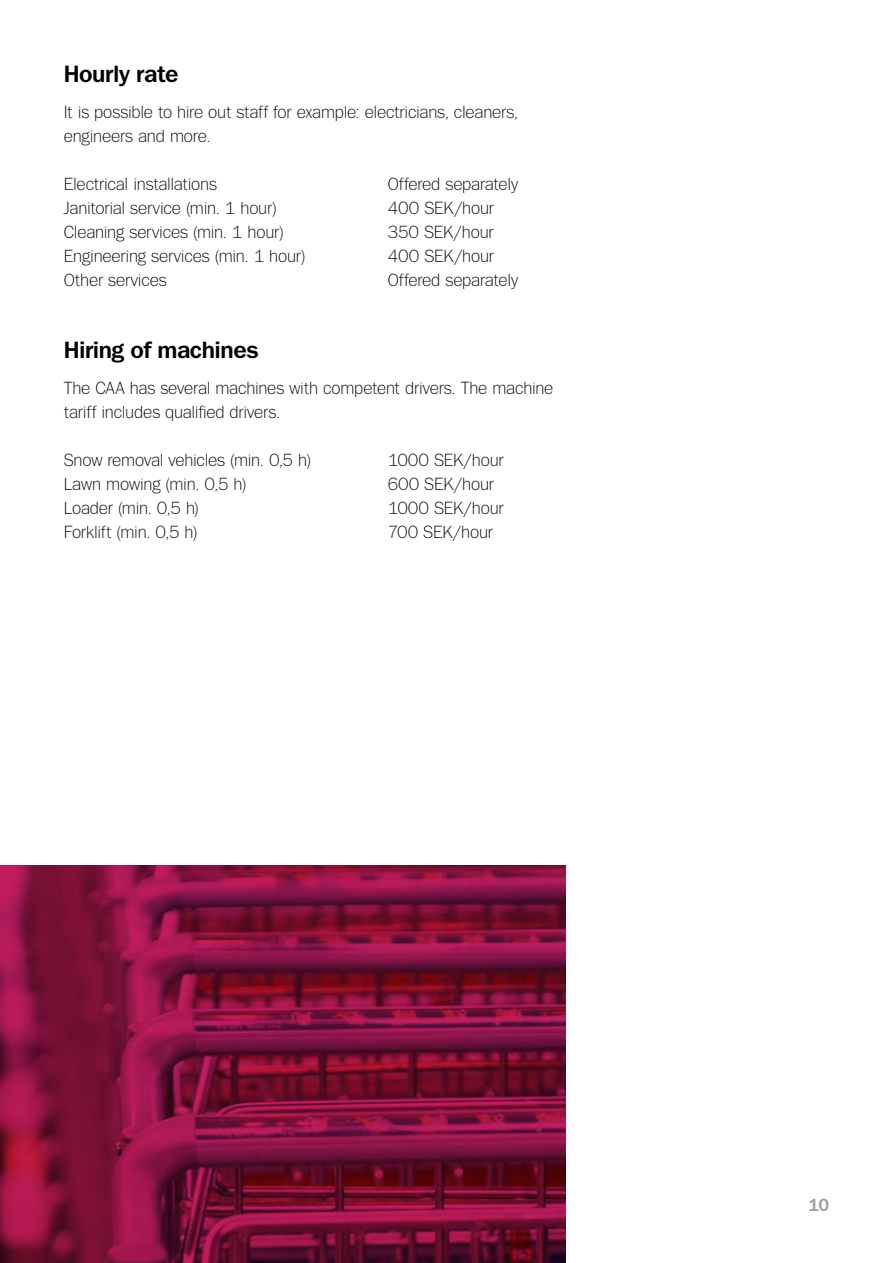
<style>
.page{position:relative;width:893px;height:1263px;background:#fff}
.page>*{position:absolute;margin:0;border:0;box-sizing:border-box;transform-origin:0 0}
.t1{font:700 24px "Tee Franklin";letter-spacing:-.02em;color:#000}
.t2{font:300 18px/24px "Tee Franklin";letter-spacing:-.01em;color:#000}
.t3{font:700 18px "Tee Franklin";color:#9d9d9c}
</style>
<div class="page">
<svg style="left:0;top:865px;width:566px;height:398px;background:#7d1139"></svg>
<h1 class="t1" style="left:64px;top:59px;width:116px">Hourly rate</h1>
<p class="t2" style="left:64px;top:100px;width:456px">It is possible to hire out staff for example: electricians, cleaners, engineers and more.</p>
<p class="t2" style="left:64px;top:172px;width:155px">Electrical installations</p>
<p class="t2" style="left:388px;top:172px;width:132px">Offered separately</p>
<p class="t2" style="left:64px;top:196px;width:214px">Janitorial service (min. 1 hour)</p>
<p class="t2" style="left:388px;top:196px;width:108px">400 SEK/hour</p>
<p class="t2" style="left:64px;top:220px;width:221px">Cleaning services (min. 1 hour)</p>
<p class="t2" style="left:388px;top:220px;width:107px">350 SEK/hour</p>
<p class="t2" style="left:64px;top:244px;width:243px">Engineering services (min. 1 hour)</p>
<p class="t2" style="left:388px;top:244px;width:108px">400 SEK/hour</p>
<p class="t2" style="left:64px;top:268px;width:105px">Other services</p>
<p class="t2" style="left:388px;top:268px;width:132px">Offered separately</p>
<h1 class="t1" style="left:64px;top:335px;width:196px">Hiring of machines</h1>
<p class="t2" style="left:64px;top:376px;width:491px">The CAA has several machines with competent drivers. The machine tariff includes qualified drivers.</p>
<p class="t2" style="left:64px;top:448px;width:249px">Snow removal vehicles (min. 0,5 h)</p>
<p class="t2" style="left:388px;top:448px;width:117px">1000 SEK/hour</p>
<p class="t2" style="left:64px;top:472px;width:184px">Lawn mowing (min. 0,5 h)</p>
<p class="t2" style="left:388px;top:472px;width:108px">600 SEK/hour</p>
<p class="t2" style="left:64px;top:496px;width:137px">Loader (min. 0,5 h)</p>
<p class="t2" style="left:388px;top:496px;width:117px">1000 SEK/hour</p>
<p class="t2" style="left:64px;top:520px;width:135px">Forklift (min. 0,5 h)</p>
<p class="t2" style="left:388px;top:520px;width:107px">700 SEK/hour</p>
<p class="t3" style="left:808px;top:1195px;width:22px">10</p>
</div>
